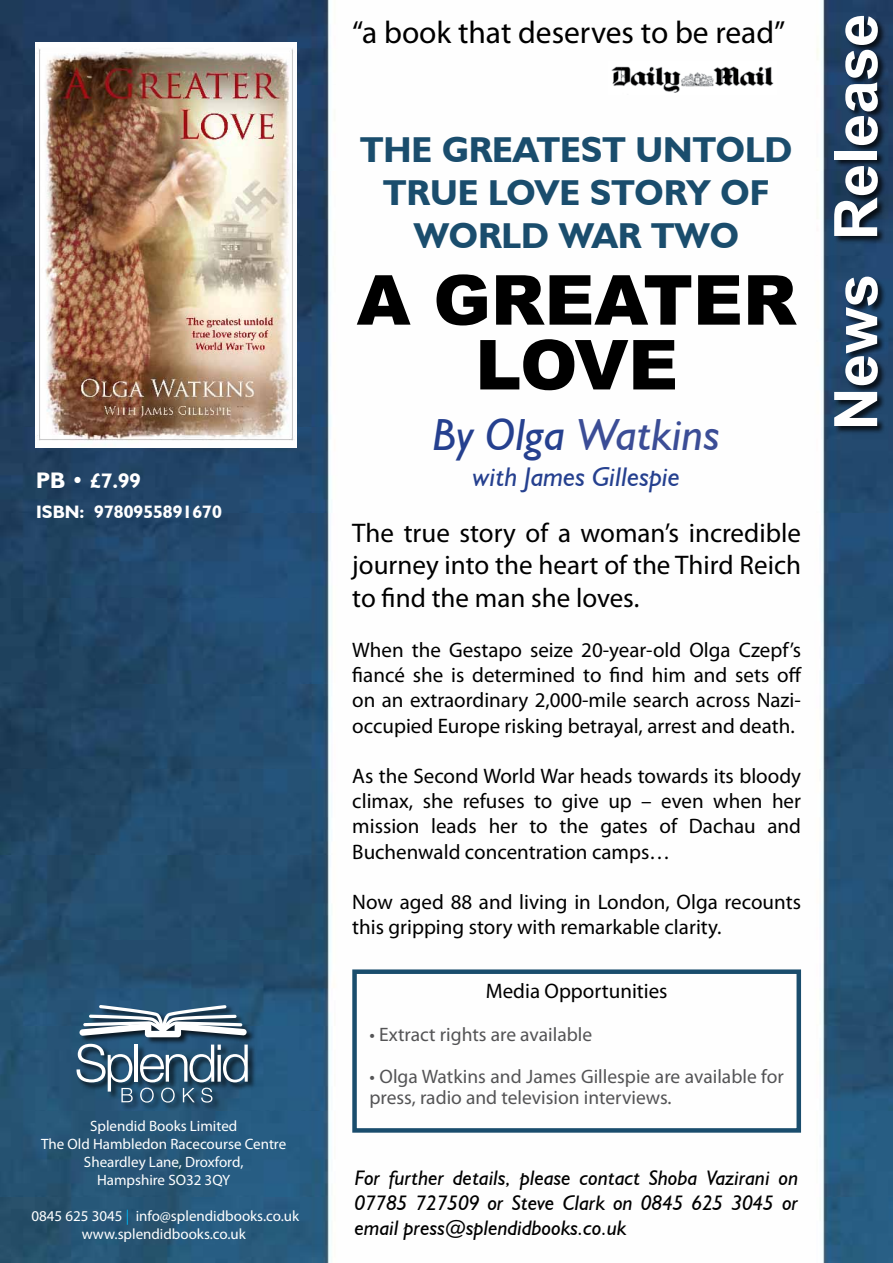
<style>
.page{position:relative;width:893px;height:1263px;background:#fff}
.page>*{position:absolute;margin:0;border:0;box-sizing:border-box;transform-origin:0 0}
.t1{font:900 69px/64.8px "Arial";color:#000;text-align:center}
.t2{font:700 60px "Arial";color:#fff}
.t3{font:italic 45px "Humanist 521 BT";color:#3b4d96}
.t4{font:700 36px/43.2px "Humanist 521 BT";color:#1a4d6d;text-align:center}
.t5{font:31.5px "Myriad Pro";color:#000}
.t6{font:27px/32.4px "Myriad Pro";color:#000;text-align:justify}
.t7{font:italic 27px "Humanist 521 BT";color:#25408f}
.t8{font:21px/25.2px "Myriad Pro";color:#000;text-align:justify}
.t9{font:italic 21px/25.2px "Humanist 521 BT";color:#000;text-align:justify}
.t10{font:700 21px "Humanist 521 BT";color:#fff}
.t11{font:19.5px/21.6px "Myriad Pro";color:#545456}
.t12{font:700 18px "Humanist 521 BT";color:#fff}
.t13{font:15px/18px "Myriad Pro";color:#fff;text-align:center}
.s1{font-size:22.5px}
.s2{color:#00b3f0}
.s3{color:#25408f}
</style>
<div class="page">
<img style="left:0;top:0;width:893px;height:1263px">
<img style="left:35px;top:43px;width:262px;height:404px">
<div style="left:352px;top:969px;width:449px;height:164px;border:4px solid #1a4d6d"></div>
<div style="left:834px;top:16px;width:53px;height:419px;background:#000;opacity:.75"></div>
<div style="left:77px;top:1005px;width:179px;height:106px;background:#000;opacity:.75"></div>
<svg style="left:79px;top:1005px;width:168px;height:32px"></svg>
<hr style="left:135px;top:1044px;width:3px;height:38px;background:#fff">
<svg style="left:140px;top:1044px;width:108px;height:38px"></svg>
<svg style="left:77px;top:1044px;width:56px;height:58px"></svg>
<svg style="left:140px;top:1088px;width:14px;height:14px"></svg>
<svg style="left:161px;top:1088px;width:14px;height:14px"></svg>
<svg style="left:183px;top:1088px;width:12px;height:14px"></svg>
<svg style="left:201px;top:1088px;width:11px;height:14px"></svg>
<img style="left:608px;top:62px;width:168px;height:32px">
<p class="t10" style="left:36px;top:467px;width:106px"><span class="s1">PB</span> • £7.99</p>
<p class="t12" style="left:36px;top:501px;width:187px">ISBN: 9780955891670</p>
<p class="t13" style="left:41px;top:1117px;width:247px">Splendid Books Limited<br>The Old Hambledon Racecourse Centre<br>Sheardley Lane, Droxford,<br>Hampshire SO32 3QY</p>
<p class="t13" style="left:32px;top:1207px;width:269px">0845 625 3045 <span class="s2">|</span> info@splendidbooks.co.uk www.splendidbooks.co.uk</p>
<h3 class="t5" style="left:352px;top:13px;width:435px">“a book that deserves to be read”</h3>
<h3 class="t4" style="left:360px;top:127px;width:434px">THE GREATEST UNTOLD<br>TRUE LOVE STORY OF<br>WORLD WAR TWO</h3>
<h1 class="t1" style="left:357px;top:265px;width:441px">A GREATER<br>LOVE</h1>
<h3 class="t3" style="left:433px;top:407px;width:289px"><span class="s3">By Olga</span> Watkins</h3>
<p class="t7" style="left:473px;top:460px;width:209px">with James Gillespie</p>
<p class="t6" style="left:352px;top:516px;width:450px">The true story of a woman’s incredible journey into the heart of the Third Reich to find the man she loves.</p>
<p class="t8" style="left:352px;top:637px;width:451px">When the Gestapo seize 20-year-old Olga Czepf’s fiancé she is determined to find him and sets off on an extraordinary 2,000-mile search across Nazi&shy;occupied Europe risking betrayal, arrest and death.</p>
<p class="t8" style="left:352px;top:763px;width:450px">As the Second World War heads towards its bloody climax, she refuses to give up – even when her mission leads her to the gates of Dachau and Buchenwald concentration camps…</p>
<p class="t8" style="left:352px;top:889px;width:450px">Now aged 88 and living in London, Olga recounts this gripping story with remarkable clarity.</p>
<p class="t8" style="left:486px;top:978px;width:183px">Media Opportunities</p>
<p class="t11" style="left:370px;top:1023px;width:224px">• Extract rights are available</p>
<p class="t11" style="left:370px;top:1065px;width:416px">• Olga Watkins and James Gillespie are available for press, radio and television interviews.</p>
<p class="t9" style="left:355px;top:1165px;width:445px">For further details, please contact Shoba Vazirani on 07785 727509 or Steve Clark on 0845 625 3045 or email press@splendidbooks.co.uk</p>
<h2 class="t2" style="left:816px;top:430px;width:418px;rotate:-90deg">News Release</h2>
</div>
